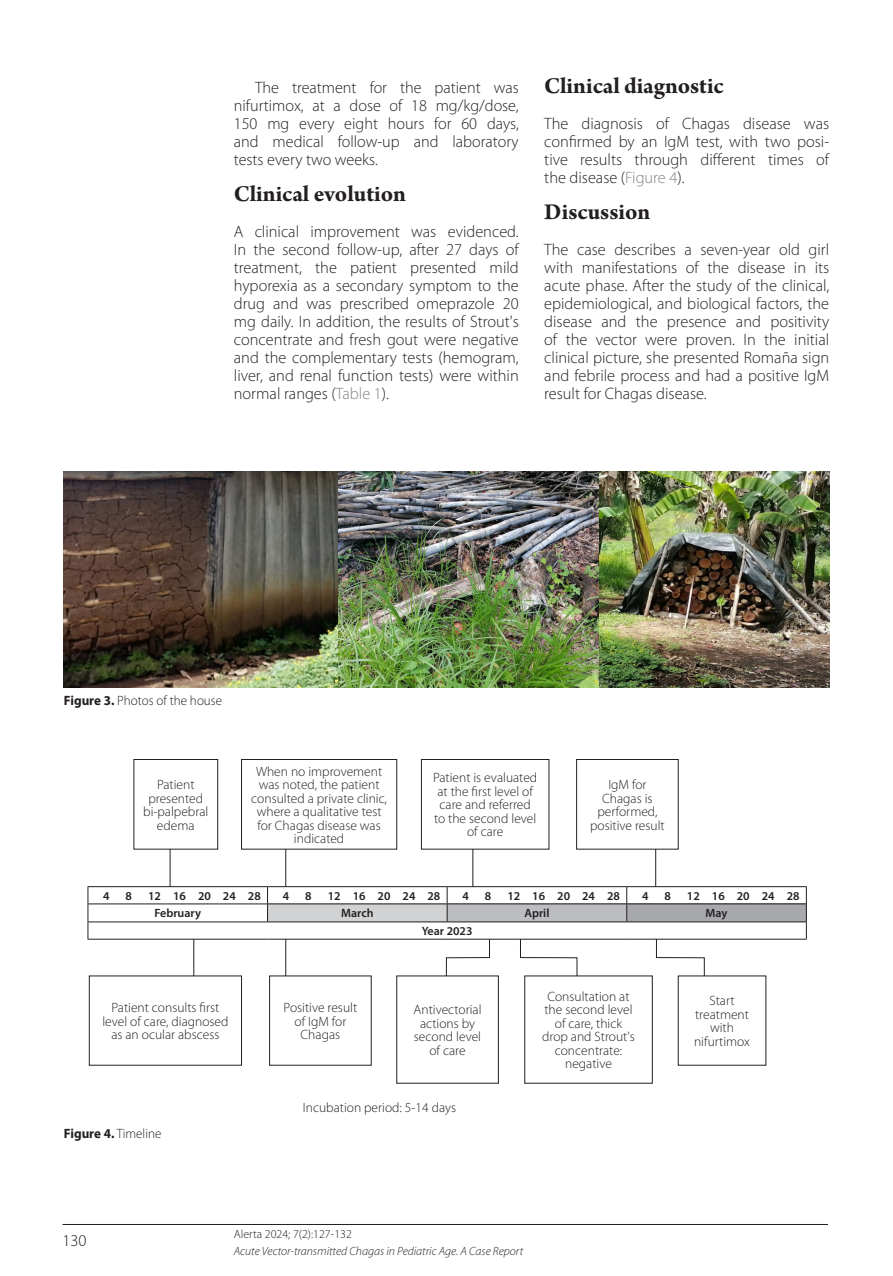
<style>
.page{position:relative;width:893px;height:1276px;background:#fff}
.page>*{position:absolute;margin:0;border:0;box-sizing:border-box;transform-origin:0 0}
.TITULO{font:700 24px "Arno Pro";color:#231f20}
.Primer_parrafo{font:300 16.5px/18px "Myriad Pro";color:#231f20;text-align:justify}
.Segundo_parrafo{font:300 16.5px/18px "Myriad Pro";color:#231f20;text-align:justify}
.Cuerpo2{font:300 13.5px/13.5px "Myriad Pro";color:#231f20;text-align:center}
.CC_by{font:300 13.5px "Myriad Pro";color:#231f20}
.Figura__Tabla__Titulo{font:300 13.5px "Myriad Pro";color:#231f20}
.Figura__Tabla__Titulo-2{font:700 13.5px "Myriad Pro";color:#231f20}
.CC_by-2{font:600 12px "Myriad Pro";color:#231f20}
.t1{font:italic 300 12px "Myriad Pro";color:#231f20}
.t2{font:300 12px "Myriad Pro";color:#231f20}
.s1{color:#808285}
.s2{font-weight:700}
.s3{font-weight:300}
</style>
<div class="page">
<hr style="left:63px;top:1224px;width:765px;height:1px;background:#231f20">
<img style="left:64px;top:471px;width:765px;height:216px">
<hr style="left:170px;top:846px;width:1px;height:45px;background:#231f20">
<hr style="left:285px;top:846px;width:1px;height:45px;background:#231f20">
<hr style="left:472px;top:846px;width:1px;height:45px;background:#231f20">
<hr style="left:655px;top:846px;width:1px;height:45px;background:#231f20">
<div style="left:134px;top:759px;width:84px;height:90px;background:#fff"></div>
<div style="left:134px;top:759px;width:84px;height:90px;border:1px solid #231f20"></div>
<div style="left:241px;top:759px;width:156px;height:90px;border:1px solid #231f20"></div>
<div style="left:421px;top:759px;width:128px;height:90px;border:1px solid #231f20"></div>
<div style="left:577px;top:759px;width:101px;height:90px;background:#fff"></div>
<div style="left:576px;top:759px;width:103px;height:90px;border:1px solid #231f20"></div>
<div style="left:89px;top:975px;width:153px;height:90px;border:1px solid #231f20"></div>
<div style="left:269px;top:975px;width:103px;height:90px;border:1px solid #231f20"></div>
<div style="left:396px;top:975px;width:103px;height:108px;border:1px solid #231f20"></div>
<div style="left:524px;top:975px;width:129px;height:108px;border:1px solid #231f20"></div>
<div style="left:678px;top:975px;width:88px;height:90px;border:1px solid #231f20"></div>
<svg style="left:88px;top:886px;width:719px;height:99px"></svg>
<hr style="left:88px;top:939px;width:180px;height:1px;background:#231f20">
<hr style="left:268px;top:939px;width:179px;height:1px;background:#231f20">
<hr style="left:447px;top:939px;width:180px;height:1px;background:#231f20">
<hr style="left:627px;top:939px;width:180px;height:1px;background:#231f20">
<p class="Segundo_parrafo" style="left:234px;top:79px;width:286px;text-indent:21px">The treatment for the patient was nifurtimox, at a dose of 18 mg/kg/dose, 150 mg every eight hours for 60 days, and medical follow-up and laboratory tests every two weeks.</p>
<p class="TITULO" style="left:234px;top:180px;width:174px">Clinical evolution</p>
<p class="Primer_parrafo" style="left:234px;top:223px;width:286px">A clinical improvement was evidenced.<br>In the second follow-up, after 27 days of treatment, the patient presented mild hyporexia as a secondary symptom to the drug and was prescribed omeprazole 20 mg daily. In addition, the results of Strout's concentrate and fresh gout were negative and the complementary tests (hemogram, liver, and renal function tests) were within normal ranges (<span class="s1">Table 1</span>).</p>
<p class="TITULO" style="left:544px;top:72px;width:181px">Clinical diagnostic</p>
<p class="Primer_parrafo" style="left:544px;top:115px;width:286px">The diagnosis of Chagas disease was confirmed by an IgM test, with two posi&shy;tive results through different times of the disease (<span class="s1">Figure 4</span>).</p>
<p class="TITULO" style="left:544px;top:198px;width:108px">Discussion</p>
<p class="Primer_parrafo" style="left:544px;top:241px;width:286px">The case describes a seven-year old girl with manifestations of the disease in its acute phase. After the study of the clinical, epidemiological, and biological factors, the disease and the presence and positivity of the vector were proven. In the initial clinical picture, she presented Romaña sign and febrile process and had a positive IgM result for Chagas disease.</p>
<p class="Figura__Tabla__Titulo" style="left:64px;top:693px;width:160px"><span class="s2">Figure 3.</span> Photos of the house</p>
<p class="Cuerpo2" style="left:143px;top:778px;width:67px">Patient presented bi-palpebral edema</p>
<p class="Cuerpo2" style="left:251px;top:764px;width:137px">When no improvement was noted, the patient consulted a private clinic, where a qualitative test for Chagas disease was indicated</p>
<p class="Cuerpo2" style="left:433px;top:771px;width:106px">Patient is evaluated at the first level of care and referred to the second level of care</p>
<p class="Cuerpo2" style="left:590px;top:778px;width:76px">IgM for<br>Chagas is performed, positive result</p>
<p class="CC_by-2" style="left:103px;top:888px;width:8px">4</p>
<p class="CC_by-2" style="left:126px;top:888px;width:8px">8</p>
<p class="CC_by-2" style="left:148px;top:888px;width:114px">12 16 20 24 28</p>
<p class="CC_by-2" style="left:283px;top:888px;width:8px">4</p>
<p class="CC_by-2" style="left:305px;top:888px;width:8px">8</p>
<p class="CC_by-2" style="left:328px;top:888px;width:114px">12 16 20 24 28</p>
<p class="CC_by-2" style="left:462px;top:888px;width:8px">4</p>
<p class="CC_by-2" style="left:485px;top:888px;width:8px">8</p>
<p class="CC_by-2" style="left:507px;top:888px;width:114px">12 16 20 24 28</p>
<p class="CC_by-2" style="left:642px;top:888px;width:8px">4</p>
<p class="CC_by-2" style="left:664px;top:888px;width:8px">8</p>
<p class="CC_by-2" style="left:687px;top:888px;width:114px">12 16 20 24 28</p>
<p class="CC_by-2" style="left:154px;top:905px;width:48px">February</p>
<p class="CC_by-2" style="left:341px;top:905px;width:34px">March</p>
<p class="CC_by-2" style="left:524px;top:905px;width:27px">April</p>
<p class="CC_by-2" style="left:706px;top:905px;width:23px">May</p>
<p class="CC_by-2" style="left:422px;top:923px;width:52px">Year 2023</p>
<p class="Cuerpo2" style="left:102px;top:1000px;width:128px">Patient consults first level of care, diagnosed as an ocular abscess</p>
<p class="Cuerpo2" style="left:284px;top:1000px;width:75px">Positive result of IgM for<br>Chagas</p>
<p class="Cuerpo2" style="left:414px;top:1003px;width:70px">Antivectorial actions by second level of care</p>
<p class="Figura__Tabla__Titulo-2" style="left:64px;top:1124px;width:99px">Figure 4. <span class="s3">Timeline</span></p>
<p class="CC_by" style="left:303px;top:1099px;width:155px">Incubation period: 5-14 days</p>
<p class="Cuerpo2" style="left:542px;top:989px;width:94px">Consultation at the second level of care, thick drop and Strout's concentrate: negative</p>
<p class="Cuerpo2" style="left:694px;top:994px;width:58px">Start treatment with nifurtimox</p>
<p class="Primer_parrafo" style="left:63px;top:1231px;width:26px">130</p>
<p class="t2" style="left:234px;top:1227px;width:120px">Alerta 2024; 7(2):127-132</p>
<p class="t1" style="left:234px;top:1243px;width:291px">Acute Vector-transmitted Chagas in Pediatric Age. A Case Report</p>
</div>
